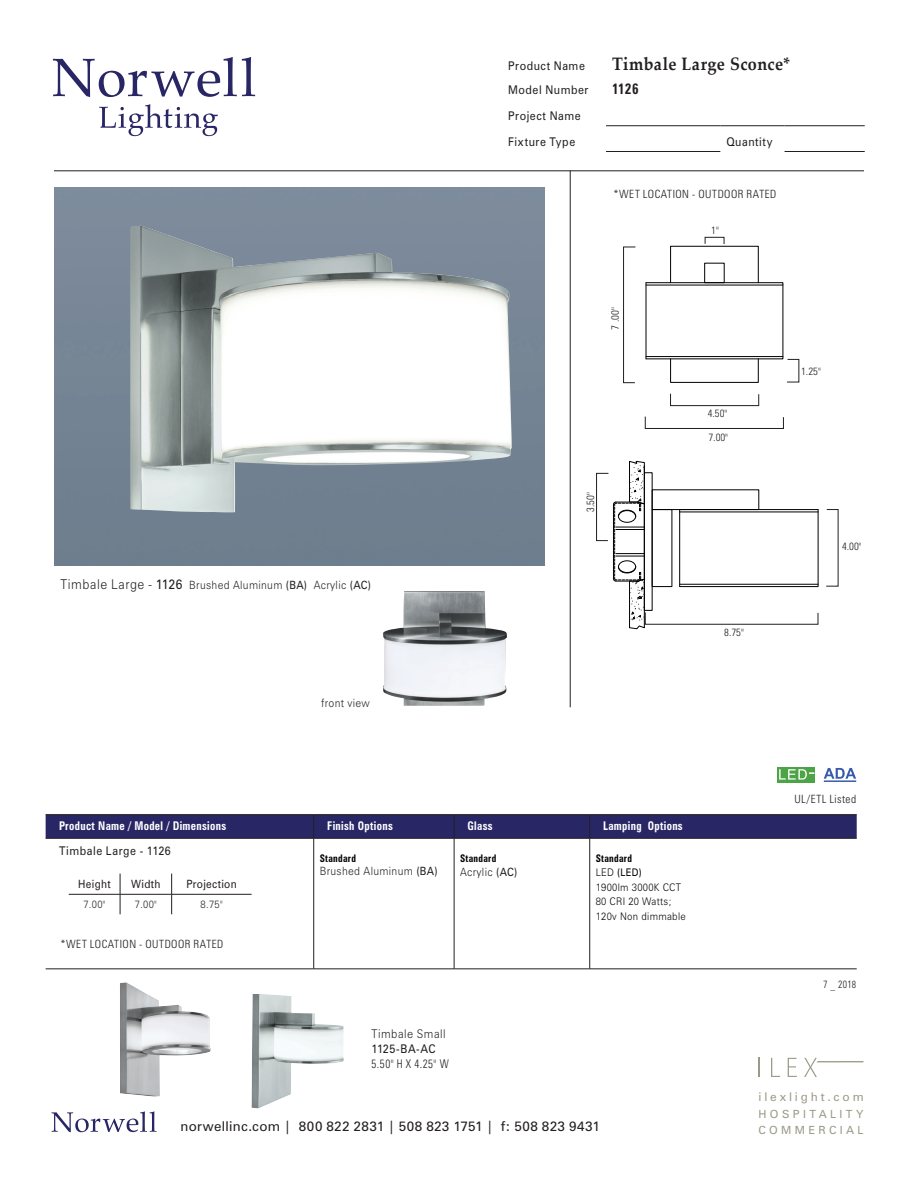
<style>
.page{position:relative;width:918px;height:1188px;background:#fff}
.page>*{position:absolute;margin:0;border:0;box-sizing:border-box;transform-origin:0 0}
.Product_Name{font:700 18px "Palatino Linotype";letter-spacing:.025em;color:#231f20;scale:.9 1}
.Product_Number{font:700 condensed 15px "Zurich BT";color:#231f20;scale:.9 1}
.t1{font:13.5px "Zurich BT";letter-spacing:.025em;color:#231f20}
.White_Table_Text{font:700 condensed 12px "Zurich BT";letter-spacing:.03em;color:#fff;scale:.9 1}
.Product_Number-2{font:12px "Zurich BT";letter-spacing:.05em;color:#231f20;scale:.9 1}
.t2{font:300 condensed 12px/15px "Zurich BT";color:#231f20;scale:.9 1}
.Product_Name-2{font:12px "Zurich BT";letter-spacing:.05em;color:#231f20;scale:.9 1}
.ProductNameNumber_ta{font:12px "Zurich BT";letter-spacing:.05em;color:#231f20;scale:.9 1}
.t3{font:12px "Zurich BT";letter-spacing:.24em;color:#9b9a88}
.t4{font:300 12px "Zurich BT";letter-spacing:.05em;color:#231f20;scale:.9 1}
.Table_text{font:300 11.4px "Zurich BT";letter-spacing:.03em;color:#231f20;scale:.9 1}
.Table_text-2{font:300 condensed 11.4px "Zurich BT";letter-spacing:.04em;color:#231f20}
.Table_text-3{font:11.4px "Zurich BT";letter-spacing:.03em;color:#231f20;scale:.9 1}
.t5{font:11.25px/16.5px "Zurich BT";letter-spacing:.295em;color:#9b9a88}
.Table_Text_Header{font:300 10.5px/14.4px "Zurich BT";letter-spacing:.03em;color:#000;scale:.9 1}
.t6{font:300 condensed 10.5px "Zurich BT";color:#231f20}
.Table_Text_Header-2{font:700 condensed 10.5px "Zurich BT";letter-spacing:.03em;color:#000;scale:.9 1}
.t7{font:300 10.5px "Zurich BT";color:#231f20;scale:.9 1}
.t8{font:300 condensed 10.5px "Zurich BT";color:#231f20;scale:.9 1}
.s1{font-size:13.5px}
.s2{font-weight:400;font-size:13.5px}
.s3{font-weight:400}
.s4{font-stretch:condensed}
.s5{font-weight:400;font-stretch:normal}
</style>
<div class="page">
<hr style="left:54px;top:171px;width:810px;height:1px;background:#231f20">
<svg style="left:53px;top:57px;width:202px;height:40px"></svg>
<svg style="left:99px;top:104px;width:119px;height:32px"></svg>
<svg style="left:759px;top:1058px;width:1px;height:19px"></svg>
<svg style="left:771px;top:1058px;width:9px;height:19px"></svg>
<svg style="left:788px;top:1058px;width:9px;height:19px"></svg>
<svg style="left:804px;top:1058px;width:60px;height:19px"></svg>
<svg style="left:52px;top:1111px;width:105px;height:21px"></svg>
<hr style="left:46px;top:814px;width:268px;height:1px;background:#231f20">
<hr style="left:454px;top:814px;width:136px;height:1px;background:#231f20">
<svg style="left:46px;top:815px;width:811px;height:23px;background:#282564"></svg>
<hr style="left:314px;top:814px;width:140px;height:1px;background:#231f20">
<hr style="left:590px;top:814px;width:267px;height:1px;background:#231f20">
<hr style="left:46px;top:838px;width:268px;height:1px;background:#231f20">
<hr style="left:46px;top:969px;width:268px;height:1px;background:#231f20">
<hr style="left:454px;top:838px;width:1px;height:131px;background:#231f20">
<hr style="left:454px;top:838px;width:136px;height:1px;background:#231f20">
<hr style="left:454px;top:969px;width:136px;height:1px;background:#231f20">
<hr style="left:313px;top:838px;width:1px;height:131px;background:#231f20">
<hr style="left:589px;top:838px;width:1px;height:131px;background:#231f20">
<hr style="left:314px;top:838px;width:140px;height:1px;background:#231f20">
<hr style="left:314px;top:969px;width:140px;height:1px;background:#231f20">
<hr style="left:590px;top:838px;width:267px;height:1px;background:#231f20">
<hr style="left:590px;top:969px;width:267px;height:1px;background:#231f20">
<hr style="left:172px;top:894px;width:80px;height:1px;background:#231f20">
<svg style="left:171px;top:874px;width:1px;height:40px"></svg>
<hr style="left:69px;top:894px;width:51px;height:1px;background:#231f20">
<hr style="left:120px;top:894px;width:52px;height:1px;background:#231f20">
<svg style="left:120px;top:874px;width:1px;height:40px"></svg>
<hr style="left:570px;top:171px;width:1px;height:536px;background:#231f20">
<img style="left:383px;top:591px;width:124px;height:115px">
<div style="left:670px;top:246px;width:89px;height:37px;border:1px solid #000"></div>
<div style="left:670px;top:358px;width:89px;height:25px;border:1px solid #000"></div>
<div style="left:704px;top:263px;width:21px;height:20px;border:1px solid #000"></div>
<div style="left:646px;top:282px;width:137px;height:77px;border:1px solid #000"></div>
<hr style="left:646px;top:283px;width:1px;height:76px;background:#000">
<hr style="left:646px;top:285px;width:137px;height:1px;background:#000">
<hr style="left:646px;top:356px;width:137px;height:1px;background:#000">
<svg style="left:645px;top:416px;width:139px;height:13px"></svg>
<svg style="left:623px;top:247px;width:13px;height:136px"></svg>
<svg style="left:596px;top:461px;width:223px;height:168px"></svg>
<svg style="left:826px;top:509px;width:12px;height:78px"></svg>
<svg style="left:787px;top:359px;width:12px;height:23px"></svg>
<div style="left:705px;top:237px;width:19px;height:7px;border:1px solid #231f20"></div>
<svg style="left:670px;top:393px;width:89px;height:13px"></svg>
<img style="left:120px;top:982px;width:91px;height:115px">
<hr style="left:606px;top:151px;width:114px;height:1px;background:#231f20">
<hr style="left:785px;top:151px;width:80px;height:1px;background:#231f20">
<hr style="left:606px;top:125px;width:114px;height:1px;background:#231f20">
<hr style="left:720px;top:125px;width:65px;height:1px;background:#231f20">
<hr style="left:785px;top:125px;width:80px;height:1px;background:#231f20">
<img style="left:130px;top:226px;width:382px;height:286px">
<svg style="left:824px;top:768px;width:32px;height:11px"></svg>
<hr style="left:824px;top:780px;width:32px;height:2px;background:#375ba9">
<div style="left:777px;top:767px;width:38px;height:16px;background:#4da446"></div>
<svg style="left:779px;top:769px;width:35px;height:11px"></svg>
<img style="left:252px;top:994px;width:92px;height:114px">
<p class="Product_Name-2" style="left:508px;top:58px;width:87px">Product Name</p>
<p class="Product_Name" style="left:612px;top:51px;width:200px">Timbale Large Sconce*</p>
<p class="Product_Number-2" style="left:508px;top:82px;width:91px">Model Number</p>
<p class="Product_Number" style="left:612px;top:80px;width:31px">1126</p>
<p class="Product_Name-2" style="left:508px;top:108px;width:82px">Project Name</p>
<p class="Product_Number-2" style="left:508px;top:134px;width:76px">Fixture Type</p>
<p class="Product_Number-2" style="left:726px;top:134px;width:53px">Quantity</p>
<p class="Table_text-2" style="left:613px;top:188px;width:164px">*WET LOCATION - OUTDOOR RATED</p>
<p class="Table_text" style="left:60px;top:578px;width:347px"><span class="s1">Timbale Large -</span> <span class="s2">1126</span> Brushed Aluminum <span class="s3">(BA)</span> Acrylic <span class="s3">(AC)</span></p>
<p class="Table_text" style="left:321px;top:696px;width:56px">front view</p>
<p class="t6" style="left:609px;top:330px;width:24px;rotate:-90deg">7 .00"</p>
<p class="t6" style="left:584px;top:512px;width:21px;rotate:-90deg">3.50"</p>
<p class="t6" style="left:711px;top:224px;width:9px">1"</p>
<p class="t6" style="left:708px;top:407px;width:21px">4.50"</p>
<p class="t6" style="left:708px;top:430px;width:21px">7.00"</p>
<p class="t6" style="left:724px;top:626px;width:21px">8.75"</p>
<p class="t6" style="left:801px;top:365px;width:21px">1.25"</p>
<p class="t6" style="left:842px;top:540px;width:21px">4.00"</p>
<p class="White_Table_Text" style="left:59px;top:819px;width:187px">Product Name / Model / Dimensions</p>
<p class="White_Table_Text" style="left:327px;top:819px;width:74px">Finish Options</p>
<p class="White_Table_Text" style="left:468px;top:819px;width:29px">Glass</p>
<p class="White_Table_Text" style="left:603px;top:819px;width:90px">Lamping Options</p>
<p class="ProductNameNumber_ta" style="left:59px;top:843px;width:126px">Timbale Large - 1126</p>
<p class="Table_Text_Header-2" style="left:320px;top:852px;width:42px">Standard</p>
<p class="Table_text" style="left:320px;top:864px;width:133px">Brushed Aluminum <span class="s3">(BA)</span></p>
<p class="Table_Text_Header-2" style="left:460px;top:852px;width:42px">Standard</p>
<p class="Table_text" style="left:460px;top:865px;width:65px">Acrylic <span class="s3">(AC)</span></p>
<p class="Table_Text_Header-2" style="left:596px;top:852px;width:42px">Standard</p>
<p class="Table_Text_Header" style="left:596px;top:865px;width:96px">LED <span class="s3">(LED)<br></span>1900lm 3000K CCT</p>
<p class="Table_Text_Header" style="left:596px;top:894px;width:102px">80 CRI 20 Watts;<br>120v Non dimmable</p>
<p class="Table_text-3" style="left:78px;top:877px;width:38px">Height</p>
<p class="Table_text-3" style="left:131px;top:877px;width:34px">Width</p>
<p class="Table_text-3" style="left:186px;top:877px;width:57px">Projection</p>
<p class="t7" style="left:83px;top:898px;width:26px">7.00<span class="s4">"</span></p>
<p class="t7" style="left:135px;top:898px;width:26px">7.00<span class="s4">"</span></p>
<p class="t7" style="left:201px;top:898px;width:26px">8.75<span class="s4">"</span></p>
<p class="Table_text-2" style="left:60px;top:937px;width:164px">*WET LOCATION - OUTDOOR RATED</p>
<p class="t4" style="left:372px;top:1027px;width:84px">Timbale Small</p>
<p class="t2" style="left:372px;top:1042px;width:87px"><span class="s5">1125-BA-AC<br></span>5.50" H X 4.25" W</p>
<p class="t1" style="left:181px;top:1118px;width:421px">norwellinc.com | 800 822 2831 | 508 823 1751 | f: 508 823 9431</p>
<p class="Table_text-2" style="left:795px;top:792px;width:63px">UL/ETL Listed</p>
<p class="t8" style="left:823px;top:978px;width:38px">7 _ 2018</p>
<p class="t3" style="left:759px;top:1090px;width:107px">ilexlight.com</p>
<p class="t5" style="left:759px;top:1106px;width:107px">HOSPITALITY<br>COMMERCIAL</p>
</div>
